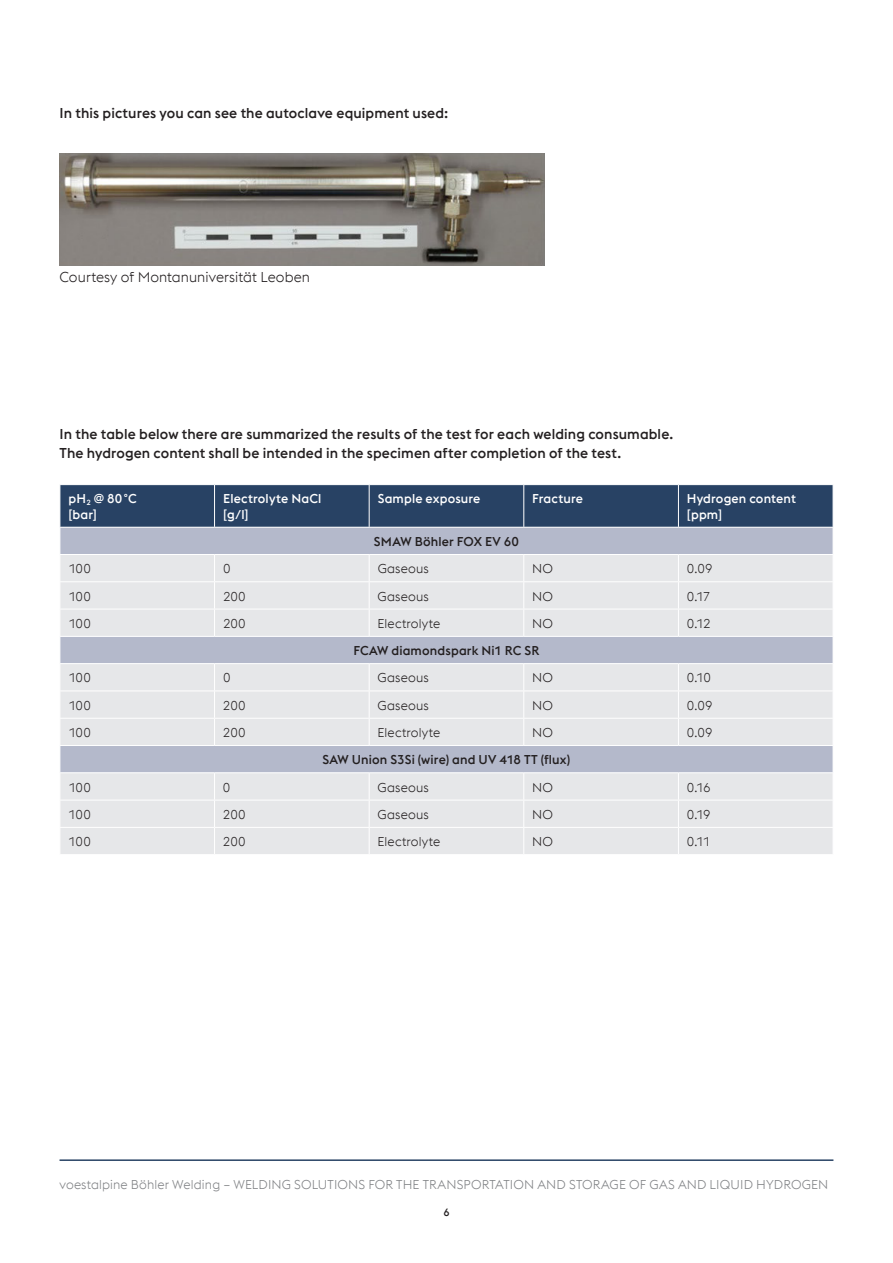
<style>
.page{position:relative;width:893px;height:1263px;background:#fff}
.page>*{position:absolute;margin:0;border:0;box-sizing:border-box;transform-origin:0 0}
.Fließtext_Links{font:500 14.25px/19.5px "voestalpine";letter-spacing:.005em;color:#231f20}
.Fließtext_Links-2{font:300 14.25px "voestalpine";letter-spacing:.005em;color:#231f20}
.T-I__Copy-links{font:300 12.75px "voestalpine";letter-spacing:.015em;color:#231f20}
.t1{font:300 12.75px "voestalpine";letter-spacing:.01em;color:#808285}
.T-I__HL-links{font:500 12.75px "voestalpine";letter-spacing:.01em;color:#fff}
.T-I__Copy-links-2{font:500 12.75px "voestalpine";letter-spacing:.01em;color:#231f20}
.t2{font:500 10.5px "voestalpine";color:#231f20}
</style>
<div class="page">
<svg style="left:60px;top:485px;width:773px;height:369px;background:#c6cbd4"></svg>
<hr style="left:60px;top:554px;width:155px;height:1px;background:#fff">
<hr style="left:215px;top:554px;width:154px;height:1px;background:#fff">
<hr style="left:369px;top:554px;width:155px;height:1px;background:#fff">
<hr style="left:524px;top:554px;width:154px;height:1px;background:#fff">
<hr style="left:678px;top:554px;width:155px;height:1px;background:#fff">
<img style="left:60px;top:153px;width:485px;height:113px">
<hr style="left:60px;top:1159px;width:773px;height:2px;background:#284264">
<p class="Fließtext_Links" style="left:60px;top:103px;width:390px">In this pictures you can see the autoclave equipment used:</p>
<p class="Fließtext_Links-2" style="left:60px;top:269px;width:252px">Courtesy of Montanuniversität Leoben</p>
<p class="Fließtext_Links" style="left:60px;top:424px;width:615px">In the table below there are summarized the results of the test for each welding consumable.<br>The hydrogen content shall be intended in the specimen after completion of the test.</p>
<p class="T-I__HL-links" style="left:68px;top:491px;width:70px">pH<sub>2</sub> @ 80°C</p>
<p class="T-I__HL-links" style="left:68px;top:506px;width:30px">[bar]</p>
<p class="T-I__HL-links" style="left:223px;top:491px;width:100px">Electrolyte NaCl</p>
<p class="T-I__HL-links" style="left:223px;top:506px;width:27px">[g/l]</p>
<p class="T-I__HL-links" style="left:378px;top:491px;width:104px">Sample exposure</p>
<p class="T-I__HL-links" style="left:532px;top:491px;width:52px">Fracture</p>
<p class="T-I__HL-links" style="left:687px;top:491px;width:111px">Hydrogen content</p>
<p class="T-I__HL-links" style="left:687px;top:506px;width:37px">[ppm]</p>
<p class="T-I__Copy-links-2" style="left:374px;top:534px;width:146px">SMAW Böhler FOX EV 60</p>
<p class="T-I__Copy-links" style="left:68px;top:561px;width:24px">100</p>
<p class="T-I__Copy-links" style="left:223px;top:561px;width:9px">0</p>
<p class="T-I__Copy-links" style="left:378px;top:561px;width:53px">Gaseous</p>
<p class="T-I__Copy-links" style="left:532px;top:561px;width:22px">NO</p>
<p class="T-I__Copy-links" style="left:687px;top:561px;width:27px">0.09</p>
<p class="T-I__Copy-links" style="left:68px;top:589px;width:24px">100</p>
<p class="T-I__Copy-links" style="left:223px;top:589px;width:24px">200</p>
<p class="T-I__Copy-links" style="left:378px;top:589px;width:53px">Gaseous</p>
<p class="T-I__Copy-links" style="left:532px;top:589px;width:22px">NO</p>
<p class="T-I__Copy-links" style="left:687px;top:589px;width:25px">0.17</p>
<p class="T-I__Copy-links" style="left:68px;top:616px;width:24px">100</p>
<p class="T-I__Copy-links" style="left:223px;top:616px;width:24px">200</p>
<p class="T-I__Copy-links" style="left:378px;top:616px;width:64px">Electrolyte</p>
<p class="T-I__Copy-links" style="left:532px;top:616px;width:22px">NO</p>
<p class="T-I__Copy-links" style="left:687px;top:616px;width:25px">0.12</p>
<p class="T-I__Copy-links-2" style="left:353px;top:643px;width:188px">FCAW diamondspark Ni1 RC SR</p>
<p class="T-I__Copy-links" style="left:68px;top:671px;width:24px">100</p>
<p class="T-I__Copy-links" style="left:223px;top:671px;width:9px">0</p>
<p class="T-I__Copy-links" style="left:378px;top:671px;width:53px">Gaseous</p>
<p class="T-I__Copy-links" style="left:532px;top:671px;width:22px">NO</p>
<p class="T-I__Copy-links" style="left:687px;top:671px;width:26px">0.10</p>
<p class="T-I__Copy-links" style="left:68px;top:698px;width:24px">100</p>
<p class="T-I__Copy-links" style="left:223px;top:698px;width:24px">200</p>
<p class="T-I__Copy-links" style="left:378px;top:698px;width:53px">Gaseous</p>
<p class="T-I__Copy-links" style="left:532px;top:698px;width:22px">NO</p>
<p class="T-I__Copy-links" style="left:687px;top:698px;width:27px">0.09</p>
<p class="T-I__Copy-links" style="left:68px;top:725px;width:24px">100</p>
<p class="T-I__Copy-links" style="left:223px;top:725px;width:24px">200</p>
<p class="T-I__Copy-links" style="left:378px;top:725px;width:64px">Electrolyte</p>
<p class="T-I__Copy-links" style="left:532px;top:725px;width:22px">NO</p>
<p class="T-I__Copy-links" style="left:687px;top:725px;width:27px">0.09</p>
<p class="T-I__Copy-links-2" style="left:322px;top:752px;width:249px">SAW Union S3Si (wire) and UV 418 TT (flux)</p>
<p class="T-I__Copy-links" style="left:68px;top:780px;width:24px">100</p>
<p class="T-I__Copy-links" style="left:223px;top:780px;width:9px">0</p>
<p class="T-I__Copy-links" style="left:378px;top:780px;width:53px">Gaseous</p>
<p class="T-I__Copy-links" style="left:532px;top:780px;width:22px">NO</p>
<p class="T-I__Copy-links" style="left:687px;top:780px;width:25px">0.16</p>
<p class="T-I__Copy-links" style="left:68px;top:807px;width:24px">100</p>
<p class="T-I__Copy-links" style="left:223px;top:807px;width:24px">200</p>
<p class="T-I__Copy-links" style="left:378px;top:807px;width:53px">Gaseous</p>
<p class="T-I__Copy-links" style="left:532px;top:807px;width:22px">NO</p>
<p class="T-I__Copy-links" style="left:687px;top:807px;width:25px">0.19</p>
<p class="T-I__Copy-links" style="left:68px;top:834px;width:24px">100</p>
<p class="T-I__Copy-links" style="left:223px;top:834px;width:24px">200</p>
<p class="T-I__Copy-links" style="left:378px;top:834px;width:64px">Electrolyte</p>
<p class="T-I__Copy-links" style="left:532px;top:834px;width:22px">NO</p>
<p class="T-I__Copy-links" style="left:687px;top:834px;width:25px">0.11</p>
<p class="t1" style="left:60px;top:1177px;width:770px">voestalpine Böhler Welding – WELDING SOLUTIONS FOR THE TRANSPORTATION AND STORAGE OF GAS AND LIQUID HYDROGEN</p>
<p class="t2" style="left:443px;top:1206px;width:8px">6</p>
</div>
